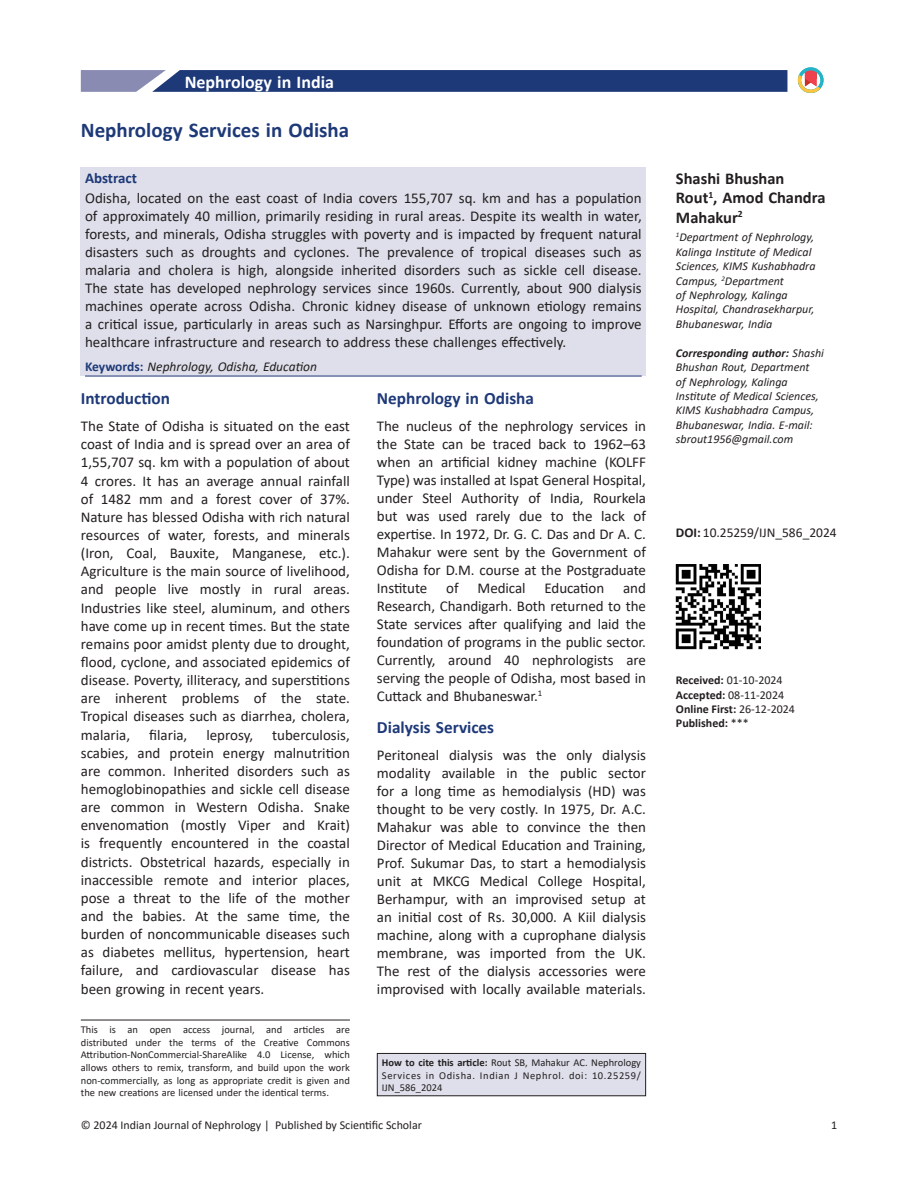
<style>
.page{position:relative;width:918px;height:1188px;background:#fff}
.page>*{position:absolute;margin:0;border:0;box-sizing:border-box;transform-origin:0 0}
.title-text{font:700 21px "Calibri";color:#1e3978}
.suptit{font:700 18px "Calibri";color:#fff}
.Head-A{font:700 17.25px "Calibri";color:#1e3978}
.aut-grp{font:700 16.5px/19.5px "Calibri";color:#231f20}
.para_first_last{font:15px/18.1px "Calibri";letter-spacing:-.005em;color:#231f20;text-align:justify}
.abs_para_first_last{font:15px/18px "Calibri";color:#231f20;text-align:justify}
.para_first{font:15px/18px "Calibri";color:#231f20;text-align:justify}
.abs_title{font:700 15px "Calibri";color:#1e3978}
.keywordset{font:italic 13.5px "Calibri";color:#231f20}
.doi_para{font:13.5px "Calibri";color:#231f20}
.cores-author{font:italic 12px/14.4px "Calibri";color:#231f20}
.aut-aff_first_last{font:italic 12px/14.4px "Calibri";color:#231f20}
.accepted_date{font:12px "Calibri";color:#231f20}
.epub_date{font:700 12px "Calibri";color:#231f20}
.received_date{font:12px "Calibri";color:#231f20}
.published_date{font:700 12px "Calibri";color:#231f20}
.citation_para{font:10.5px/12.6px "Calibri";color:#231f20;text-align:justify}
.s1{font-weight:700;font-style:normal;color:#1e3978}
.s2{font-weight:700}
.s3{font-weight:400}
</style>
<div class="page">
<svg style="left:81px;top:70px;width:706px;height:22px;background:#2f4781"></svg>
<hr style="left:81px;top:1020px;width:269px;height:1px;background:#231f20">
<div style="left:81px;top:167px;width:565px;height:209px;background:#dedfea"></div>
<hr style="left:85px;top:376px;width:557px;height:1px;background:#1e3978">
<div style="left:377px;top:1053px;width:269px;height:43px;background:#dedfea"></div>
<div style="left:377px;top:1053px;width:269px;height:43px;border:1px solid #231f20"></div>
<svg style="left:798px;top:67px;width:25px;height:26px"></svg>
<img style="left:676px;top:564px;width:85px;height:85px">
<p class="suptit" style="left:185px;top:69px;width:151px">Nephrology in India</p>
<p class="title-text" style="left:81px;top:116px;width:270px">Nephrology Services in Odisha</p>
<p class="abs_title" style="left:85px;top:167px;width:53px">Abstract</p>
<p class="abs_para_first_last" style="left:85px;top:188px;width:558px">Odisha, located on the east coast of India covers 155,707 sq. km and has a population of approximately 40 million, primarily residing in rural areas. Despite its wealth in water, forests, and minerals, Odisha struggles with poverty and is impacted by frequent natural disasters such as droughts and cyclones. The prevalence of tropical diseases such as malaria and cholera is high, alongside inherited disorders such as sickle cell disease.<br>The state has developed nephrology services since 1960s. Currently, about 900 dialysis machines operate across Odisha. Chronic kidney disease of unknown etiology remains a critical issue, particularly in areas such as Narsinghpur. Efforts are ongoing to improve healthcare infrastructure and research to address these challenges effectively.</p>
<p class="keywordset" style="left:85px;top:358px;width:234px"><span class="s1">Keywords:</span> Nephrology, Odisha, Education</p>
<p class="Head-A" style="left:81px;top:387px;width:91px">Introduction</p>
<p class="para_first_last" style="left:81px;top:417px;width:271px">The State of Odisha is situated on the east coast of India and is spread over an area of 1,55,707 sq. km with a population of about 4 crores. It has an average annual rainfall of 1482 mm and a forest cover of 37%.<br>Nature has blessed Odisha with rich natural resources of water, forests, and minerals (Iron, Coal, Bauxite, Manganese, etc.).<br>Agriculture is the main source of livelihood, and people live mostly in rural areas.<br>Industries like steel, aluminum, and others have come up in recent times. But the state remains poor amidst plenty due to drought, flood, cyclone, and associated epidemics of disease. Poverty, illiteracy, and superstitions are inherent problems of the state.<br>Tropical diseases such as diarrhea, cholera, malaria,</p>
<p class="para_first_last" style="left:149px;top:725px;width:40px">filaria,</p>
<p class="para_first_last" style="left:206px;top:725px;width:48px">leprosy,</p>
<p class="para_first_last" style="left:81px;top:725px;width:271px;text-indent:191px">tuberculosis, scabies, and protein energy malnutrition are common. Inherited disorders such as hemoglobinopathies and sickle cell disease are common in Western Odisha. Snake envenomation (mostly Viper and Krait) is frequently encountered in the coastal districts. Obstetrical hazards, especially in inaccessible remote and interior places, pose a threat to the life of the mother and the babies. At the same time, the burden of noncommunicable diseases such as diabetes mellitus, hypertension, heart failure, and cardiovascular disease has been growing in recent years.</p>
<p class="citation_para" style="left:81px;top:1023px;width:271px">This is an open access journal, and articles are distributed under the terms of the Creative Commons Attribution‑NonCommercial‑ShareAlike 4.0 License, which allows others to remix, transform, and build upon the work non‑commercially, as long as appropriate credit is given and the new creations are licensed under the identical terms.</p>
<p class="Head-A" style="left:377px;top:387px;width:159px">Nephrology in Odisha</p>
<p class="para_first_last" style="left:377px;top:417px;width:271px">The nucleus of the nephrology services in the State can be traced back to 1962–63 when an artificial kidney machine (KOLFF Type) was installed at Ispat General Hospital, under Steel Authority of India, Rourkela but was used rarely due to the lack of expertise. In 1972, Dr. G. C. Das and Dr A. C.<br>Mahakur were sent by the Government of Odisha for D.M. course at the Postgraduate Institute</p>
<p class="para_first_last" style="left:446px;top:578px;width:14px">of</p>
<p class="para_first_last" style="left:478px;top:578px;width:50px">Medical</p>
<p class="para_first_last" style="left:545px;top:578px;width:61px">Education</p>
<p class="para_first_last" style="left:377px;top:579px;width:271px;text-indent:246px">and Research, Chandigarh. Both returned to the State services after qualifying and laid the foundation of programs in the public sector.<br>Currently, around 40 nephrologists are serving the people of Odisha, most based in Cuttack and Bhubaneswar.<sup>1</sup></p>
<p class="Head-A" style="left:377px;top:715px;width:119px">Dialysis Services</p>
<p class="para_first" style="left:377px;top:745px;width:271px">Peritoneal dialysis was the only dialysis modality available in the public sector for a long time as hemodialysis (HD) was thought to be very costly. In 1975, Dr. A.C.<br>Mahakur was able to convince the then Director of Medical Education and Training, Prof. Sukumar Das, to start a hemodialysis unit at MKCG Medical College Hospital, Berhampur, with an improvised setup at an initial cost of Rs. 30,000. A Kiil dialysis machine, along with a cuprophane dialysis membrane, was imported from the UK.<br>The rest of the dialysis accessories were improvised with locally available materials.</p>
<p class="citation_para" style="left:382px;top:1056px;width:261px"><span class="s2">How to cite this article:</span> Rout SB, Mahakur AC. Nephrology Services in Odisha. Indian J Nephrol. doi: 10.25259/ IJN_586_2024</p>
<p class="aut-grp" style="left:676px;top:168px;width:151px">Shashi Bhushan<br>Rout<sup>1</sup>, Amod Chandra<br>Mahakur<sup>2</sup></p>
<p class="aut-aff_first_last" style="left:676px;top:230px;width:141px"><sup>1</sup>Department of Nephrology,<br>Kalinga Institute of Medical<br>Sciences, KIMS Kushabhadra<br>Campus, <sup>2</sup>Department<br>of Nephrology, Kalinga<br>Hospital, Chandrasekharpur,<br>Bhubaneswar, India</p>
<p class="cores-author" style="left:676px;top:345px;width:149px"><span class="s2">Corresponding author:</span> Shashi<br>Bhushan Rout, Department<br>of Nephrology, Kalinga<br>Institute of Medical Sciences,<br>KIMS Kushabhadra Campus,<br>Bhubaneswar, India. E-mail: sbrout1956@gmail.com</p>
<p class="doi_para" style="left:676px;top:523px;width:162px"><span class="s2">DOI:</span> 10.25259/IJN_586_2024</p>
<p class="received_date" style="left:676px;top:672px;width:108px"><span class="s2">Received:</span> 01-10-2024</p>
<p class="accepted_date" style="left:676px;top:686px;width:110px"><span class="s2">Accepted:</span> 08-11-2024</p>
<p class="epub_date" style="left:676px;top:701px;width:121px">Online First: <span class="s3">26-12-2024</span></p>
<p class="published_date" style="left:676px;top:715px;width:74px">Published: <span class="s3">***</span></p>
<p class="accepted_date" style="left:81px;top:1116px;width:343px">© 2024 Indian Journal of Nephrology | Published by Scientific Scholar</p>
<p class="accepted_date" style="left:831px;top:1116px;width:8px">1</p>
</div>
